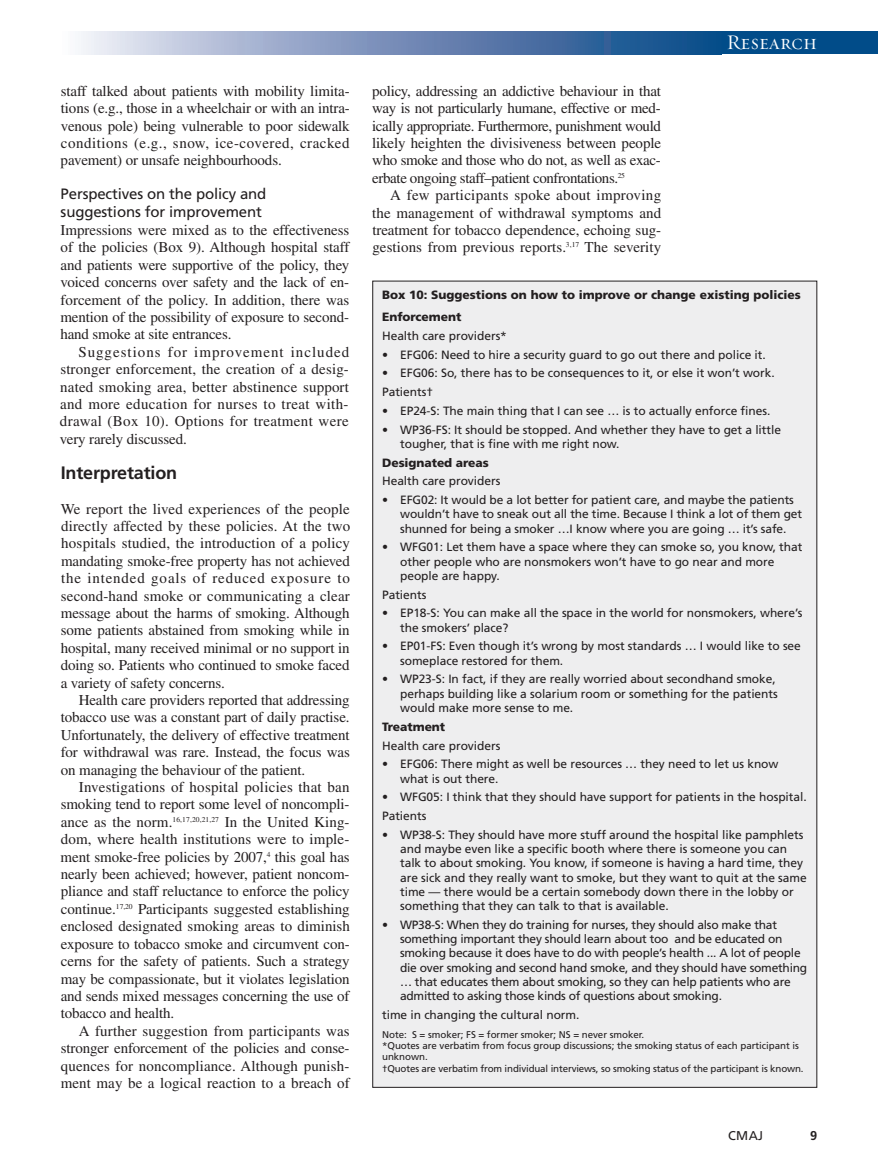
<style>
.page{position:relative;width:878px;height:1175px;background:#fff}
.page>*{position:absolute;margin:0;border:0;box-sizing:border-box;transform-origin:0 0}
.t1{font:21px "Requiem Display HTF Small Caps";letter-spacing:.005em;color:#fff}
.t2{font:700 18px "Frutiger LT Std";letter-spacing:-.01em;color:#231f20}
.t3{font:15px/17.4px "Times LT Std";letter-spacing:-.01em;color:#231f20;text-align:justify}
.t4{font:15px/18px "Frutiger LT Std";letter-spacing:-.01em;color:#231f20}
.t5{font:12.75px "Frutiger LT Std";color:#231f20}
.t6{font:700 12.75px "Frutiger LT Std";color:#231f20}
.t7{font:12px/14.2px "Frutiger LT Std";letter-spacing:-.005em;color:#231f20}
.t8{font:900 12px/21.8px "Frutiger LT Std";color:#231f20}
.t9{font:9.75px/11.2px "Frutiger LT Std";letter-spacing:-.005em;color:#231f20}
</style>
<div class="page">
<div style="left:715px;top:32px;width:163px;height:22px;background:#014c89"></div>
<svg style="left:81px;top:32px;width:634px;height:22px;background:#7792ba"></svg>
<div style="left:373px;top:281px;width:443px;height:806px;background:#eeeeef"></div>
<p class="t3" style="left:61px;top:84px;width:290px">staff talked about patients with mobility limita&shy;tions (e.g., those in a wheelchair or with an intra&shy;venous pole) being vulnerable to poor sidewalk conditions (e.g., snow, ice-covered, cracked pavement) or unsafe neighbourhoods.</p>
<p class="t4" style="left:61px;top:186px;width:207px">Perspectives on the policy and suggestions for improvement</p>
<p class="t3" style="left:60px;top:223px;width:290px">Impressions were mixed as to the effectiveness of the policies (Box 9). Although hospital staff and patients were supportive of the policy, they voiced concerns over safety and the lack of en&shy;forcement of the policy. In addition, there was mention of the possibility of exposure to second&shy;hand smoke at site entrances.</p>
<p class="t3" style="left:60px;top:345px;width:291px;text-indent:19px">Suggestions for improvement included stronger enforcement, the creation of a desig&shy;nated smoking area, better abstinence support and more education for nurses to treat with&shy;drawal (Box 10). Options for treatment were very rarely discussed.</p>
<p class="t2" style="left:61px;top:465px;width:118px">Interpretation</p>
<p class="t3" style="left:61px;top:501px;width:291px">We report the lived experiences of the people directly affected by these policies. At the two hospitals studied, the introduction of a policy mandating smoke-free property has not achieved the intended goals of reduced exposure to second -hand smoke or communicating a clear message about the harms of smoking. Although some patients abstained from smoking while in hospital, many received minimal or no support in doing so. Patients who continued to smoke faced a variety of safety concerns.</p>
<p class="t3" style="left:61px;top:693px;width:290px;text-indent:18px">Health care providers reported that addressing tobacco use was a constant part of daily practise.<br>Unfortunately, the delivery of effective treatment for withdrawal was rare. Instead, the focus was on managing the behaviour of the patient.</p>
<p class="t3" style="left:61px;top:780px;width:291px;text-indent:18px">Investigations of hospital policies that ban smoking tend to report some level of noncompli&shy;ance as the norm.<sup>16,17,20,21,27</sup> In the United King&shy;dom, where health institutions were to imple&shy;ment smoke-free policies by 2007,<sup>4</sup> this goal has nearly been achieved; however, patient noncom&shy;pliance and staff reluctance to enforce the policy continue.<sup>17,20</sup> Participants suggested establishing enclosed designated smoking areas to diminish exposure to tobacco smoke and circumvent con&shy;cerns for the safety of patients. Such a strategy may be compassionate, but it violates legislation and sends mixed messages concerning the use of tobacco and health.</p>
<p class="t3" style="left:61px;top:1023px;width:290px;text-indent:18px">A further suggestion from participants was stronger enforcement of the policies and conse&shy;quences for noncompliance. Although punish&shy;ment may be a logical reaction to a breach of</p>
<p class="t3" style="left:372px;top:84px;width:290px">policy, addressing an addictive behaviour in that way is not particularly humane, effective or med&shy;ically appropriate. Furthermore, punishment would likely heighten the divisiveness between people who smoke and those who do not, as well as exac&shy;erbate ongoing staff–patient confrontations.<sup>25</sup></p>
<p class="t3" style="left:372px;top:188px;width:290px;text-indent:18px">A few participants spoke about improving the management of withdrawal symptoms and treatment for tobacco dependence, echoing sug&shy;gestions from previous reports.<sup>3,17</sup> The severity</p>
<h1 class="t1" style="left:726px;top:30px;width:92px">Research</h1>
<p class="t8" style="left:382px;top:285px;width:420px">Box 10: Suggestions on how to improve or change existing policies<br>Enforcement</p>
<p class="t7" style="left:382px;top:329px;width:126px">Health care providers*</p>
<p class="t7" style="left:382px;top:348px;width:385px">• EFG06: Need to hire a security guard to go out there and police it.</p>
<p class="t7" style="left:382px;top:365px;width:394px;line-height:18.8px">• EFG06: So, there has to be consequences to it, or else it won’t work.<br>Patients†</p>
<p class="t7" style="left:382px;top:404px;width:390px">• EP24-S: The main thing that I can see … is to actually enforce fines.</p>
<p class="t7" style="left:400px;top:423px;width:382px;text-indent:-18px">• WP36-FS: It should be stopped. And whether they have to get a little tougher, that is fine with me right now.</p>
<p class="t8" style="left:382px;top:452px;width:108px">Designated areas</p>
<p class="t7" style="left:382px;top:475px;width:120px">Health care providers</p>
<p class="t7" style="left:400px;top:494px;width:403px;text-indent:-18px">• EFG02: It would be a lot better for patient care, and maybe the patients wouldn’t have to sneak out all the time. Because I think a lot of them get shunned for being a smoker …I know where you are going … it’s safe.</p>
<p class="t7" style="left:400px;top:541px;width:404px;text-indent:-18px">• WFG01: Let them have a space where they can smoke so, you know, that other people who are nonsmokers won’t have to go near and more people are happy.</p>
<p class="t7" style="left:382px;top:588px;width:46px">Patients</p>
<p class="t7" style="left:400px;top:607px;width:404px;text-indent:-18px">• EP18-S: You can make all the space in the world for nonsmokers, where’s the smokers’ place?</p>
<p class="t7" style="left:400px;top:640px;width:402px;text-indent:-18px">• EP01-FS: Even though it’s wrong by most standards … I would like to see someplace restored for them.</p>
<p class="t7" style="left:400px;top:673px;width:379px;text-indent:-18px">• WP23-S: In fact, if they are really worried about secondhand smoke, perhaps building like a solarium room or something for the patients would make more sense to me.</p>
<p class="t8" style="left:382px;top:716px;width:65px">Treatment</p>
<p class="t7" style="left:382px;top:739px;width:120px">Health care providers</p>
<p class="t7" style="left:400px;top:758px;width:380px;text-indent:-18px">• EFG06: There might as well be resources … they need to let us know what is out there.</p>
<p class="t7" style="left:382px;top:788px;width:426px;line-height:18.8px">• WFG05: I think that they should have support for patients in the hospital.<br>Patients</p>
<p class="t7" style="left:400px;top:828px;width:408px;text-indent:-18px">• WP38-S: They should have more stuff around the hospital like pamphlets and maybe even like a specific booth where there is someone you can talk to about smoking. You know, if someone is having a hard time, they are sick and they really want to smoke, but they want to quit at the same time — there would be a certain somebody down there in the lobby or something that they can talk to that is available.</p>
<p class="t7" style="left:400px;top:918px;width:408px;text-indent:-18px">• WP38-S: When they do training for nurses, they should also make that something important they should learn about too and be educated on smoking because it does have to do with people’s health ... A lot of people die over smoking and second hand smoke, and they should have something … that educates them about smoking, so they can help patients who are admitted to asking those kinds of questions about smoking.</p>
<p class="t7" style="left:382px;top:1008px;width:199px">time in changing the cultural norm.</p>
<p class="t9" style="left:382px;top:1029px;width:423px">Note: S = smoker; FS = former smoker; NS = never smoker.<br>*Quotes are verbatim from focus group discussions; the smoking status of each participant is unknown.<br>†Quotes are verbatim from individual interviews, so smoking status of the participant is known.</p>
<p class="t5" style="left:728px;top:1130px;width:36px">CMAJ</p>
<p class="t6" style="left:810px;top:1130px;width:9px">9</p>
</div>
